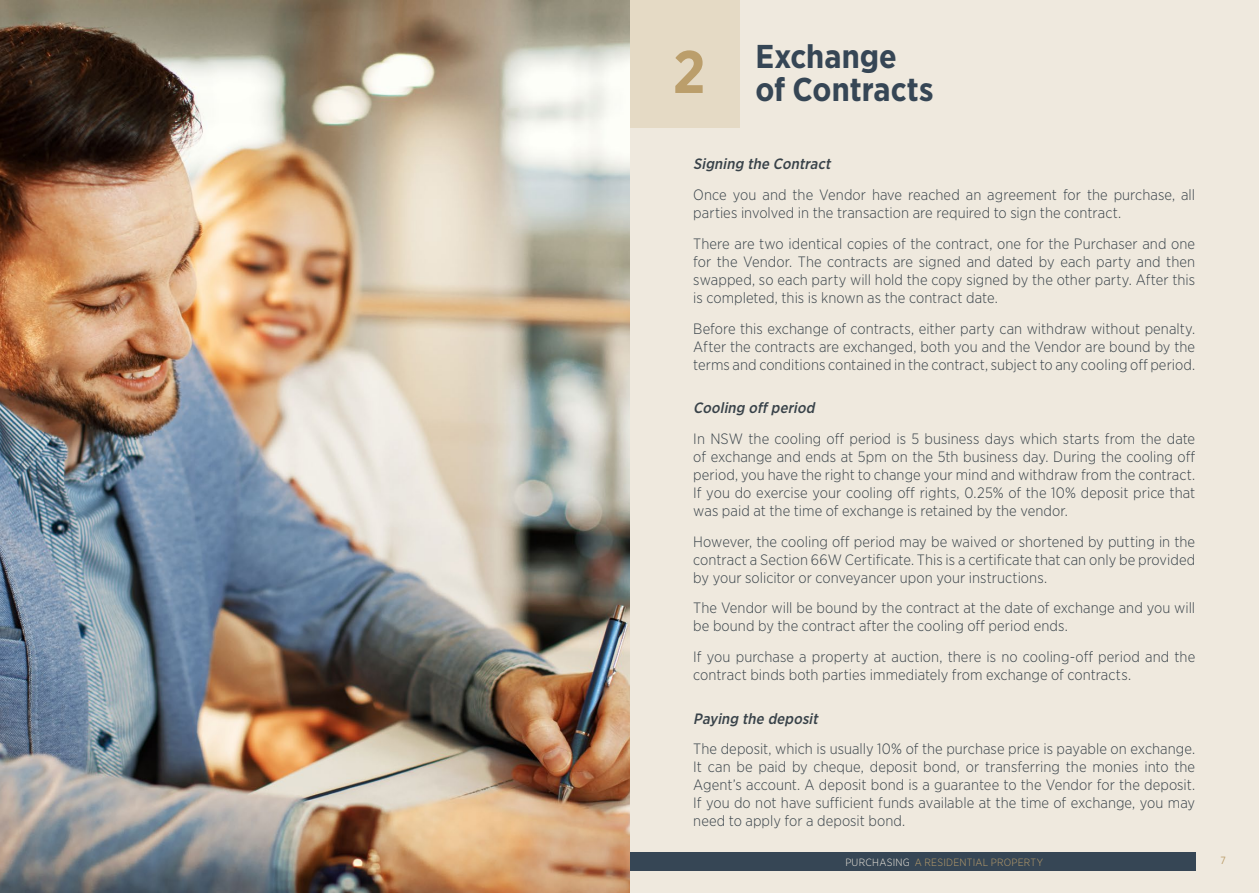
<style>
.page{position:relative;width:1259px;height:893px;background:#efe9de}
.page>*{position:absolute;margin:0;border:0;box-sizing:border-box;transform-origin:0 0}
.t1{font:700 33px/33px "Gotham Narrow";color:#364655}
.t2{font:300 15px/18px "Gotham Narrow";letter-spacing:.005em;color:#384249;text-align:justify}
.t3{font:italic 500 15px "Gotham Narrow";color:#384249}
.t4{font:300 10.5px "Gotham Narrow";letter-spacing:.025em;color:#bb9e6b}
.t5{font:10.5px "Gotham Narrow";color:#bb9e6b}
.s1{color:#efe9de}
</style>
<div class="page">
<div style="left:64px;top:852px;width:1131px;height:19px;background:#364655"></div>
<div style="left:629px;top:0;width:111px;height:128px;background:#e5dac5"></div>
<img style="left:0;top:0;width:629px;height:893px">
<h1 class="t1" style="left:672px;top:40px;width:262px;text-indent:83px">Exchange<br><sup>2</sup> of Contracts</h1>
<p class="t3" style="left:693px;top:155px;width:142px">Signing the Contract</p>
<p class="t2" style="left:693px;top:185px;width:503px">Once you and the Vendor have reached an agreement for the purchase, all parties involved in the transaction are required to sign the contract.</p>
<p class="t2" style="left:693px;top:234px;width:503px">There are two identical copies of the contract, one for the Purchaser and one for the Vendor. The contracts are signed and dated by each party and then swapped, so each party will hold the copy signed by the other party. After this is completed, this is known as the contract date.</p>
<p class="t2" style="left:693px;top:319px;width:503px">Before this exchange of contracts, either party can withdraw without penalty.<br>After the contracts are exchanged, both you and the Vendor are bound by the terms and conditions contained in the contract, subject to any cooling off period.</p>
<p class="t3" style="left:693px;top:398px;width:126px">Cooling off period</p>
<p class="t2" style="left:693px;top:429px;width:503px">In NSW the cooling off period is 5 business days which starts from the date of exchange and ends at 5pm on the 5th business day. During the cooling off period, you have the right to change your mind and withdraw from the contract.<br>If you do exercise your cooling off rights, 0.25% of the 10% deposit price that was paid at the time of exchange is retained by the vendor.</p>
<p class="t2" style="left:693px;top:532px;width:503px">However, the cooling off period may be waived or shortened by putting in the contract a Section 66W Certificate. This is a certificate that can only be provided by your solicitor or conveyancer upon your instructions.</p>
<p class="t2" style="left:693px;top:599px;width:503px">The Vendor will be bound by the contract at the date of exchange and you will be bound by the contract after the cooling off period ends.</p>
<p class="t2" style="left:693px;top:647px;width:503px">If you purchase a property at auction, there is no cooling-off period and the contract binds both parties immediately from exchange of contracts.</p>
<p class="t3" style="left:693px;top:709px;width:130px">Paying the deposit</p>
<p class="t2" style="left:693px;top:740px;width:503px">The deposit, which is usually 10% of the purchase price is payable on exchange.<br>It can be paid by cheque, deposit bond, or transferring the monies into the Agent’s account. A deposit bond is a guarantee to the Vendor for the deposit.<br>If you do not have sufficient funds available at the time of exchange, you may need to apply for a deposit bond.</p>
<p class="t4" style="left:845px;top:855px;width:199px"><span class="s1">PURCHASING</span> A RESIDENTIAL PROPERTY</p>
<p class="t5" style="left:1220px;top:854px;width:7px">7</p>
</div>
